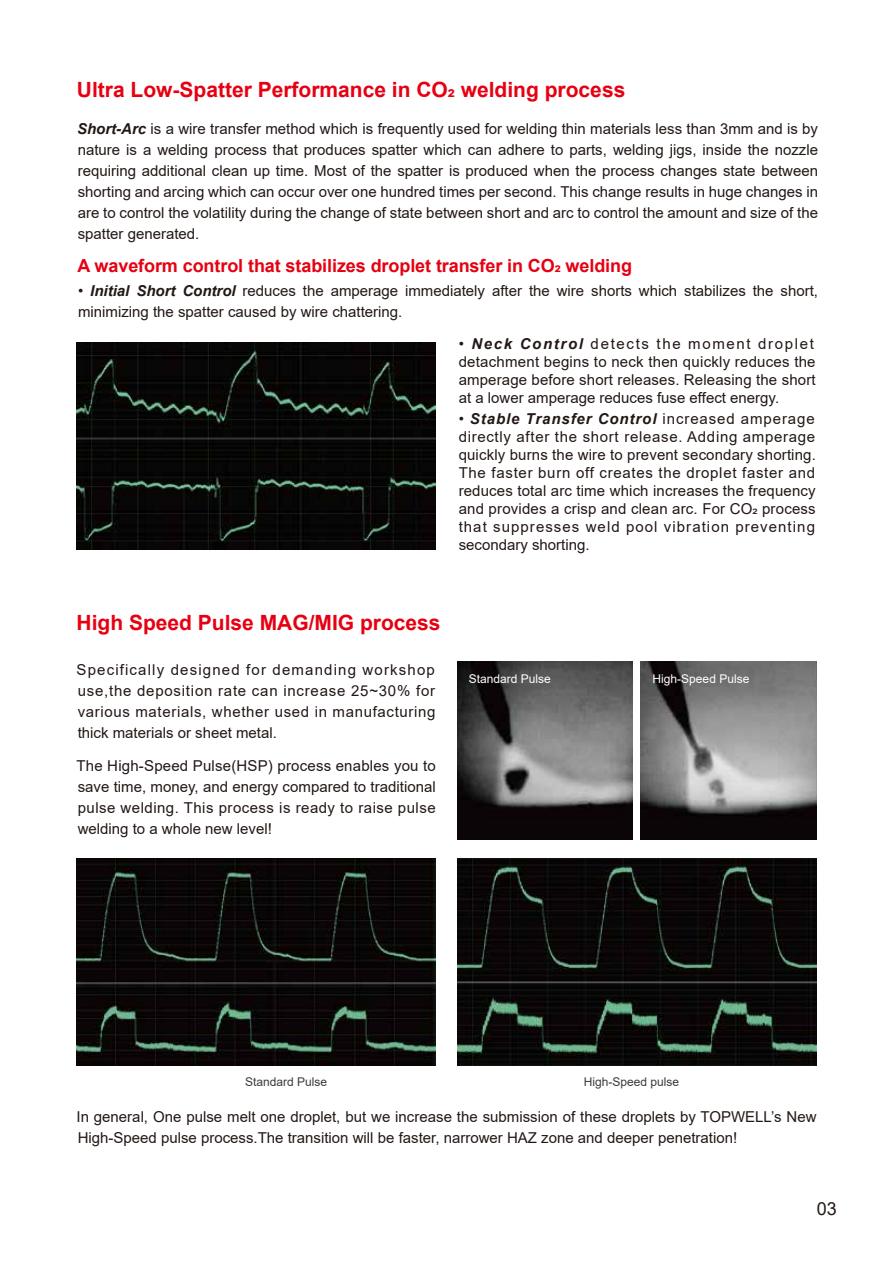
<style>
.page{position:relative;width:893px;height:1263px;background:#fff}
.page>*{position:absolute;margin:0;border:0;box-sizing:border-box;transform-origin:0 0}
.t1{font:700 21px "Arial";color:#e60012}
.t2{font:700 18px "Arial";letter-spacing:-.005em;color:#e60012}
.t3{font:18px "Arial";color:#221815}
.t4{font:15px/21px "Arial";color:#221815;text-align:justify}
.t5{font:12px "Arial";color:#3e3a39}
.t6{font:12px "Arial";color:#fff}
.s1{font-weight:700;font-style:italic}
</style>
<div class="page">
<img style="left:641px;top:662px;width:175px;height:178px">
<img style="left:457px;top:662px;width:176px;height:178px">
<img style="left:77px;top:859px;width:359px;height:206px">
<img style="left:457px;top:859px;width:359px;height:206px">
<img style="left:77px;top:343px;width:359px;height:206px">
<h1 class="t1" style="left:77px;top:75px;width:550px">Ultra Low-Spatter Performance in CO2 welding process</h1>
<p class="t4" style="left:77px;top:118px;width:742px"><span class="s1">Short-Arc</span> is a wire transfer method which is frequently used for welding thin materials less than 3mm and is by nature is a welding process that produces spatter which can adhere to parts, welding jigs, inside the nozzle requiring additional clean up time. Most of the spatter is produced when the process changes state between shorting and arcing which can occur over one hundred times per second. This change results in huge changes in are to control the volatility during the change of state between short and arc to control the amount and size of the spatter generated.</p>
<p class="t2" style="left:77px;top:253px;width:556px">A waveform control that stabilizes droplet transfer in CO2 welding</p>
<p class="t4" style="left:78px;top:280px;width:741px">• <span class="s1">Initial Short Control</span> reduces the amperage immediately after the wire shorts which stabilizes the short, minimizing the spatter caused by wire chattering.</p>
<p class="t4" style="left:459px;top:335px;width:358px;line-height:18px">• <span class="s1">Neck Control</span> detects the moment droplet detachment begins to neck then quickly reduces the amperage before short releases. Releasing the short at a lower amperage reduces fuse effect energy.</p>
<p class="t4" style="left:459px;top:410px;width:359px;line-height:18px">• <span class="s1">Stable Transfer Control</span> increased amperage directly after the short release. Adding amperage quickly burns the wire to prevent secondary shorting.<br>The faster burn off creates the droplet faster and reduces total arc time which increases the frequency and provides a crisp and clean arc. For CO2 process that suppresses weld pool vibration preventing secondary shorting.</p>
<h1 class="t1" style="left:77px;top:608px;width:366px">High Speed Pulse MAG/MIG process</h1>
<p class="t4" style="left:77px;top:659px;width:360px">Specifically designed for demanding workshop use,the deposition rate can increase 25~30% for various materials, whether used in manufacturing thick materials or sheet metal.</p>
<p class="t4" style="left:77px;top:755px;width:361px">The High-Speed Pulse(HSP) process enables you to save time, money, and energy compared to traditional pulse welding. This process is ready to raise pulse welding to a whole new level!</p>
<p class="t6" style="left:469px;top:670px;width:84px">Standard Pulse</p>
<p class="t6" style="left:653px;top:670px;width:98px">High-Speed Pulse</p>
<p class="t5" style="left:245px;top:1073px;width:84px">Standard Pulse</p>
<p class="t5" style="left:584px;top:1073px;width:97px">High-Speed pulse</p>
<p class="t4" style="left:77px;top:1106px;width:742px">In general, One pulse melt one droplet, but we increase the submission of these droplets by TOPWELL’s New<br>High-Speed pulse process.The transition will be faster, narrower HAZ zone and deeper penetration!</p>
<p class="t3" style="left:817px;top:1196px;width:22px">03</p>
</div>
